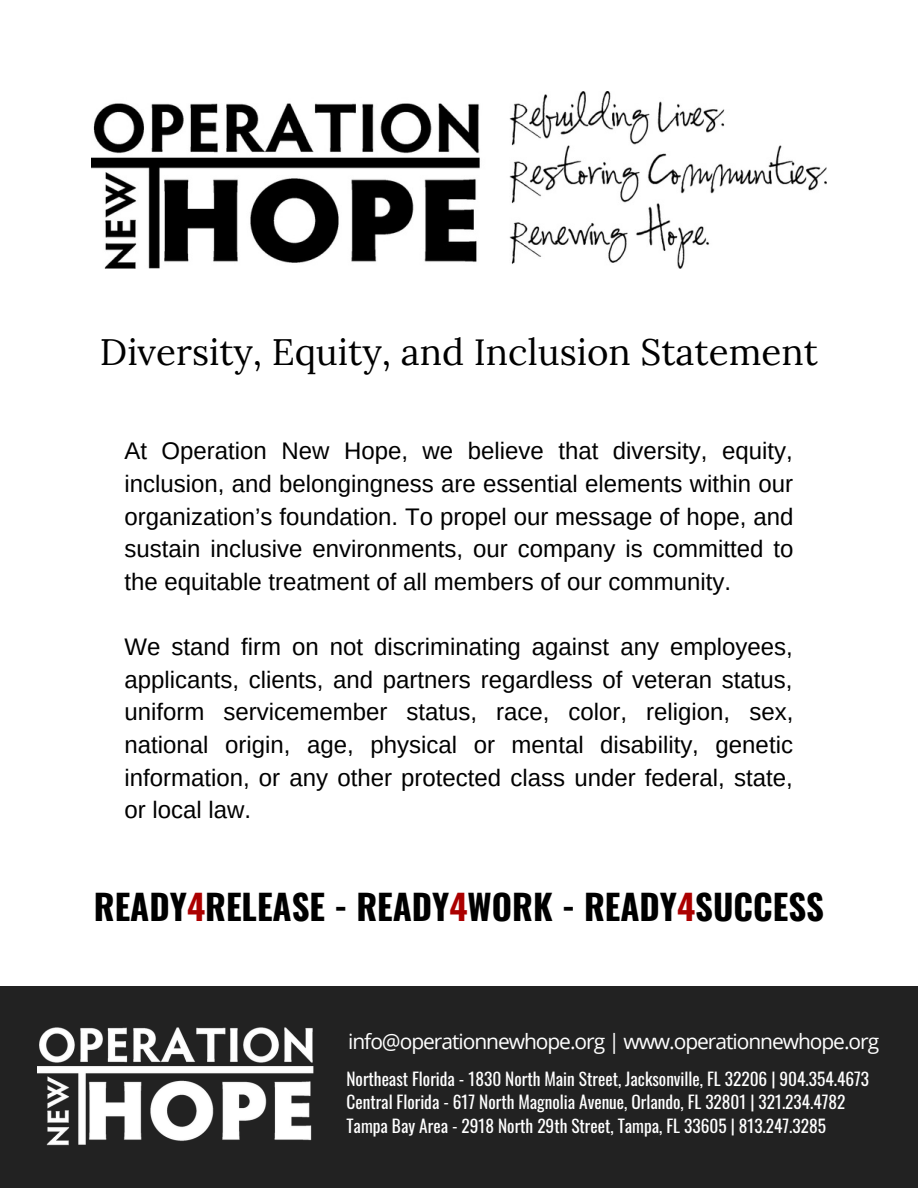
<style>
.page{position:relative;width:918px;height:1188px;background:#fff}
.page>*{position:absolute;margin:0;border:0;box-sizing:border-box;transform-origin:0 0}
.t1{font:36.75px "Lora";color:#000}
.t2{font:700 34.8px "Oswald";color:#000}
.t3{font:24px/32.7px "Arimo";color:#000;text-align:justify}
.t4{font:21px "Open Sans";letter-spacing:-.05em;color:#fff}
.t5{font:17.4px/23.7px "Oswald";color:#fff}
.s1{color:#ab0000}
</style>
<div class="page">
<img style="left:92px;top:92px;width:734px;height:176px">
<div style="left:0;top:986px;width:918px;height:202px;background:#222"></div>
<img style="left:37px;top:1027px;width:277px;height:119px">
<h1 class="t1" style="left:100px;top:328px;width:719px">Diversity, Equity, and Inclusion Statement</h1>
<p class="t3" style="left:124px;top:435px;width:671px">At Operation New Hope, we believe that diversity, equity, inclusion, and belongingness are essential elements within our organization’s foundation. To propel our message of hope, and sustain inclusive environments, our company is committed to the equitable treatment of all members of our community.</p>
<p class="t3" style="left:124px;top:630px;width:670px">We stand firm on not discriminating against any employees, applicants, clients, and partners regardless of veteran status, uniform servicemember status, race, color, religion, sex, national origin, age, physical or mental disability, genetic information, or any other protected class under federal, state, or local law.</p>
<h2 class="t2" style="left:94px;top:879px;width:732px">READY<span class="s1">4</span>RELEASE - READY<span class="s1">4</span>WORK - READY<span class="s1">4</span>SUCCESS</h2>
<p class="t4" style="left:348px;top:1026px;width:532px">info@operationnewhope.org | www.operationnewhope.org</p>
<p class="t5" style="left:346px;top:1066px;width:524px">Northeast Florida - 1830 North Main Street, Jacksonville, FL 32206 | 904.354.4673<br>Central Florida - 617 North Magnolia Avenue, Orlando, FL 32801 | 321.234.4782<br>Tampa Bay Area - 2918 North 29th Street, Tampa, FL 33605 | 813.247.3285</p>
</div>
